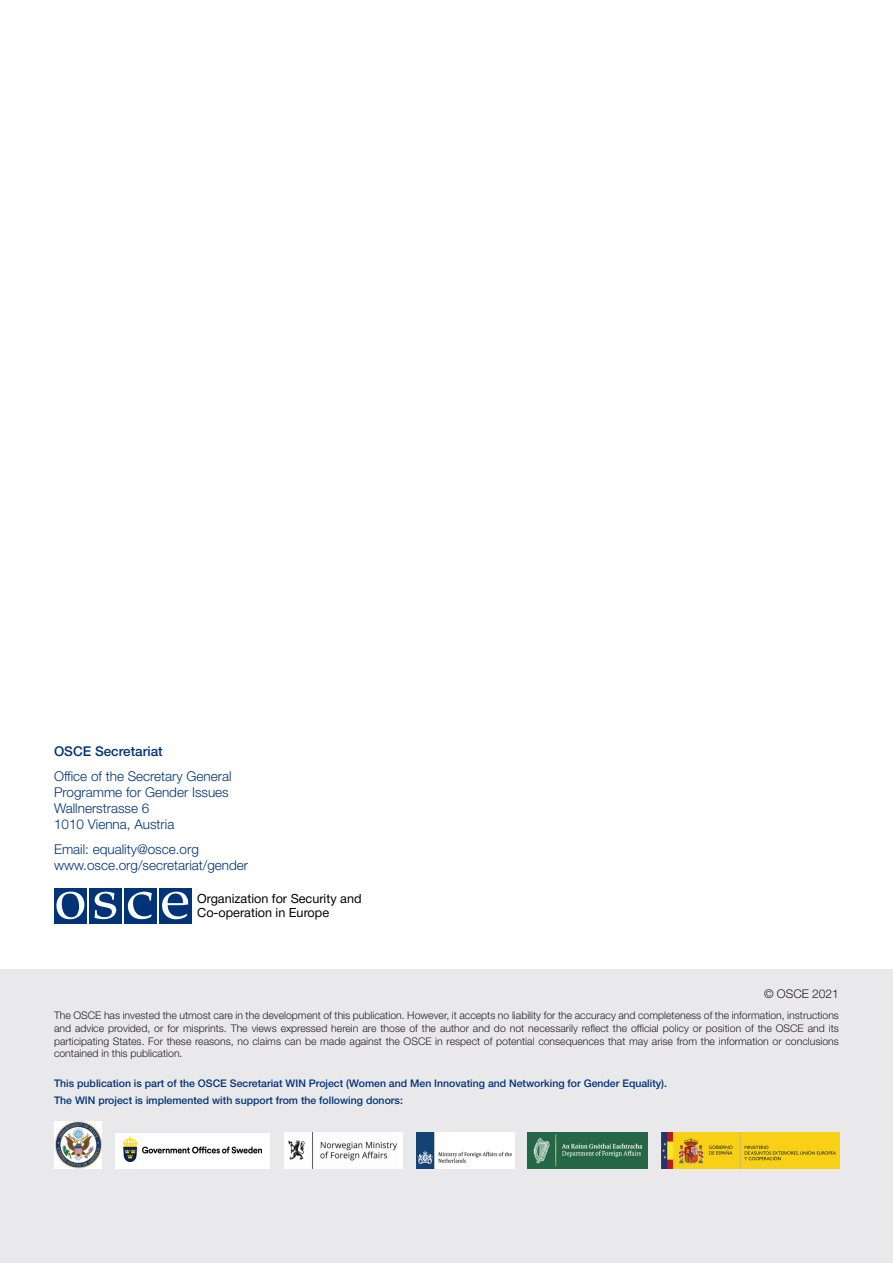
<style>
.page{position:relative;width:893px;height:1263px;background:#fff}
.page>*{position:absolute;margin:0;border:0;box-sizing:border-box;transform-origin:0 0}
.t1{font:300 13.5px "Helvetica Neue";color:#003378}
.t2{font:500 13.5px "Helvetica Neue";color:#003378}
.t3{font:12.6px/13.5px "Helvetica Neue Cyr";color:#000}
.t4{font:300 12px "Helvetica Neue";color:#231f20}
.t5{font:300 10.5px/12.6px "Helvetica Neue";color:#231f20;text-align:justify}
.t6{font:500 10.5px "Helvetica Neue";color:#003378}
</style>
<div class="page">
<div style="left:0;top:969px;width:893px;height:294px;background:#e9e9eb"></div>
<div style="left:89px;top:888px;width:33px;height:35px;background:#003378"></div>
<div style="left:124px;top:888px;width:33px;height:35px;background:#003378"></div>
<div style="left:54px;top:888px;width:33px;height:35px;background:#003378"></div>
<div style="left:159px;top:888px;width:33px;height:35px;background:#003378"></div>
<svg style="left:56px;top:892px;width:28px;height:27px"></svg>
<svg style="left:95px;top:892px;width:21px;height:27px"></svg>
<svg style="left:128px;top:892px;width:24px;height:27px"></svg>
<svg style="left:162px;top:892px;width:26px;height:27px"></svg>
<img style="left:661px;top:1132px;width:178px;height:37px">
<img style="left:54px;top:1121px;width:47px;height:48px">
<img style="left:527px;top:1132px;width:121px;height:37px">
<div style="left:416px;top:1132px;width:98px;height:37px;background:#fff"></div>
<img style="left:416px;top:1132px;width:96px;height:36px">
<div style="left:284px;top:1132px;width:118px;height:36px;background:#fff"></div>
<img style="left:289px;top:1132px;width:108px;height:36px">
<div style="left:115px;top:1133px;width:155px;height:35px;background:#fff"></div>
<img style="left:124px;top:1137px;width:138px;height:24px">
<p class="t2" style="left:54px;top:743px;width:110px">OSCE Secretariat</p>
<p class="t1" style="left:54px;top:768px;width:179px">Office of the Secretary General</p>
<p class="t1" style="left:54px;top:784px;width:176px">Programme for Gender Issues</p>
<p class="t1" style="left:54px;top:800px;width:97px">Wallnerstrasse 6</p>
<p class="t1" style="left:54px;top:816px;width:122px">1010 Vienna, Austria</p>
<p class="t1" style="left:54px;top:841px;width:146px">Email: equality@osce.org</p>
<p class="t1" style="left:54px;top:857px;width:196px">www.osce.org/secretariat/gender</p>
<p class="t3" style="left:197px;top:892px;width:166px">Organization for Security and<br>Co-operation in Europe</p>
<p class="t4" style="left:764px;top:987px;width:76px">© OSCE 2021</p>
<p class="t5" style="left:54px;top:1009px;width:786px">The OSCE has invested the utmost care in the development of this publication. However, it accepts no liability for the accuracy and completeness of the information, instructions and advice provided, or for misprints. The views expressed herein are those of the author and do not necessarily reflect the official policy or position of the OSCE and its participating States. For these reasons, no claims can be made against the OSCE in respect of potential consequences that may arise from the information or conclusions contained in this publication.</p>
<p class="t6" style="left:54px;top:1077px;width:615px">This publication is part of the OSCE Secretariat WIN Project (Women and Men Innovating and Networking for Gender Equality).</p>
<p class="t6" style="left:54px;top:1094px;width:350px">The WIN project is implemented with support from the following donors:</p>
</div>
